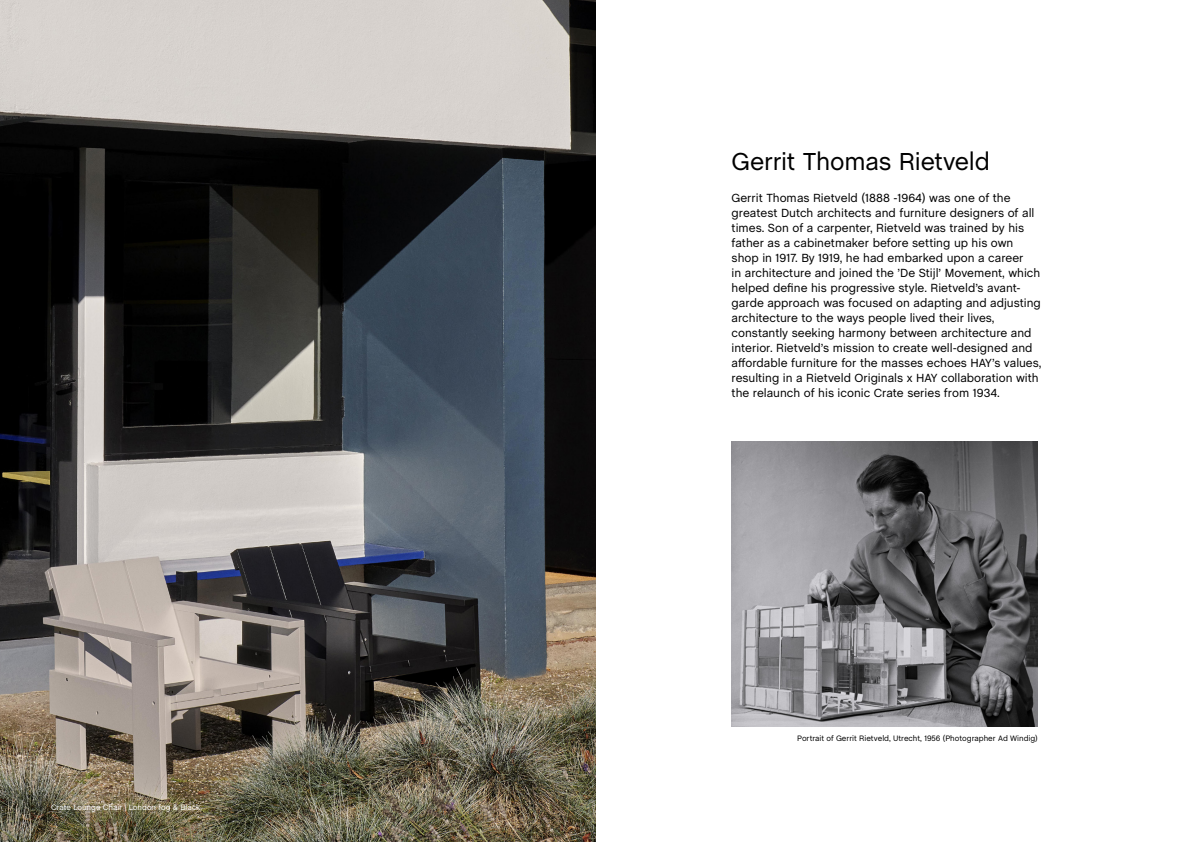
<style>
.page{position:relative;width:1191px;height:842px;background:#fff}
.page>*{position:absolute;margin:0;border:0;box-sizing:border-box;transform-origin:0 0}
.Page_header{font:25px "Chalet";letter-spacing:-.01em;color:#000}
.Page_body{font:12px/15px "Chalet";color:#000}
.Image_caption{font:8px "Chalet";color:#000}
.Image_caption-2{font:8px "Chalet";color:#fff}
</style>
<div class="page">
<img style="left:731px;top:441px;width:306px;height:285px">
<img style="left:0;top:0;width:595px;height:842px">
<p class="Image_caption-2" style="left:51px;top:803px;width:151px">Crate Lounge Chair | London fog &amp; Black</p>
<p class="Page_header" style="left:731px;top:147px;width:260px">Gerrit Thomas Rietveld</p>
<p class="Page_body" style="left:731px;top:190px;width:311px">Gerrit Thomas Rietveld (1888 -1964) was one of the greatest Dutch architects and furniture designers of all times. Son of a carpenter, Rietveld was trained by his father as a cabinetmaker before setting up his own shop in 1917. By 1919, he had embarked upon a career<br>in architecture and joined the ’De Stijl’ Movement, which helped define his progressive style. Rietveld’s avant&shy;garde approach was focused on adapting and adjusting architecture to the ways people lived their lives, constantly seeking harmony between architecture and interior. Rietveld’s mission to create well-designed and affordable furniture for the masses echoes HAY’s values, resulting in a Rietveld Originals x HAY collaboration with the relaunch of his iconic Crate series from 1934.</p>
<p class="Image_caption" style="left:797px;top:733px;width:242px">Portrait of Gerrit Rietveld, Utrecht, 1956 (Photographer Ad Windig)</p>
</div>
